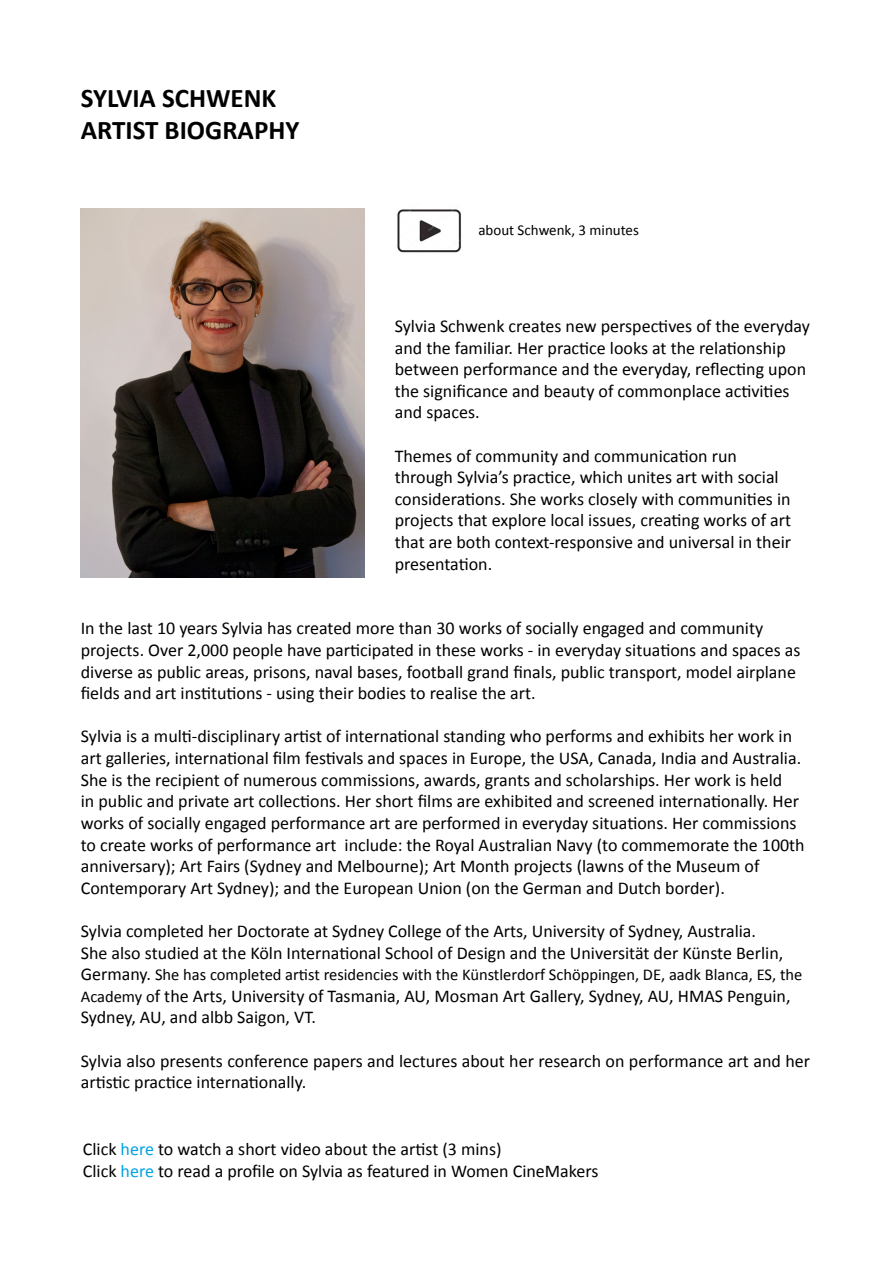
<style>
.page{position:relative;width:893px;height:1263px;background:#fff}
.page>*{position:absolute;margin:0;border:0;box-sizing:border-box;transform-origin:0 0}
.t1{font:700 27px/32.4px "Calibri";color:#000}
.t2{font:18px/21.6px "Calibri";color:#000}
.t3{font:16.5px "Calibri";color:#000}
.t4{font:15px "Calibri";color:#000}
.s1{font-size:18px}
.s2{font-size:16.5px}
.s3{color:#00a2e3}
</style>
<div class="page">
<img style="left:81px;top:208px;width:284px;height:369px">
<img style="left:397px;top:209px;width:64px;height:44px">
<h1 class="t1" style="left:81px;top:81px;width:220px">SYLVIA SCHWENK<br>ARTIST BIOGRAPHY</h1>
<p class="t4" style="left:478px;top:220px;width:162px">about Schwenk, 3 minutes</p>
<p class="t2" style="left:395px;top:314px;width:417px">Sylvia Schwenk creates new perspectives of the everyday and the familiar. Her practice looks at the relationship between performance and the everyday, reflecting upon the significance and beauty of commonplace activities and spaces.</p>
<p class="t2" style="left:395px;top:444px;width:398px">Themes of community and communication run through Sylvia’s practice, which unites art with social considerations. She works closely with communities in projects that explore local issues, creating works of art that are both context-responsive and universal in their presentation.</p>
<p class="t2" style="left:81px;top:617px;width:721px">In the last 10 years Sylvia has created more than 30 works of socially engaged and community projects. Over 2,000 people have participated in these works - in everyday situations and spaces as diverse as public areas, prisons, naval bases, football grand finals, public transport, model airplane fields and art institutions - using their bodies to realise the art.</p>
<p class="t2" style="left:81px;top:725px;width:725px">Sylvia is a multi-disciplinary artist of international standing who performs and exhibits her work in art galleries, international film festivals and spaces in Europe, the USA, Canada, India and Australia.<br>She is the recipient of numerous commissions, awards, grants and scholarships. Her work is held<br>in public and private art collections. Her short films are exhibited and screened internationally. Her works of socially engaged performance art are performed in everyday situations. Her commissions to create works of performance art include: the Royal Australian Navy (to commemorate the 100th anniversary); Art Fairs (Sydney and Melbourne); Art Month projects (lawns of the Museum of Contemporary Art Sydney); and the European Union (on the German and Dutch border).</p>
<p class="t2" style="left:81px;top:919px;width:704px">Sylvia completed her Doctorate at Sydney College of the Arts, University of Sydney, Australia.<br>She also studied at the Köln International School of Design and the Universität der Künste Berlin,</p>
<p class="t3" style="left:81px;top:964px;width:723px"><span class="s1">Germany.</span> She has completed artist residencies with the Künstlerdorf Schöppingen, DE, aadk Blanca, ES, the</p>
<p class="t2" style="left:81px;top:984px;width:711px"><span class="s2">Academy o</span>f the Arts, University of Tasmania, AU, Mosman Art Gallery, Sydney, AU, HMAS Penguin,<br>Sydney, AU, and albb Saigon, VT.</p>
<p class="t2" style="left:81px;top:1049px;width:731px">Sylvia also presents conference papers and lectures about her research on performance art and her artistic practice internationally.</p>
<p class="t2" style="left:83px;top:1138px;width:517px">Click <span class="s3">here</span> to watch a short video about the artist (3 mins)<br>Click <span class="s3">here</span> to read a profile on Sylvia as featured in Women CineMakers</p>
</div>
